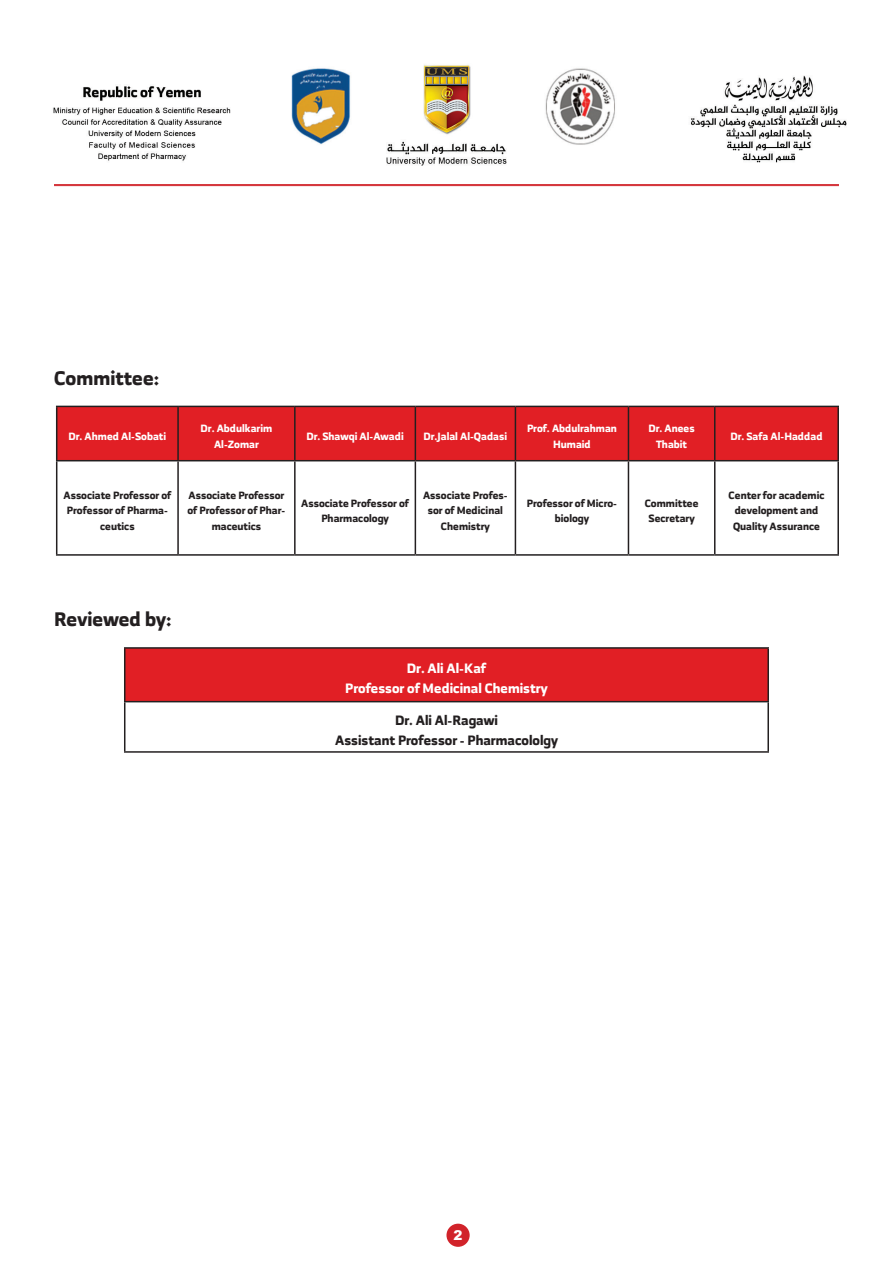
<style>
.page{position:relative;width:893px;height:1263px;background:#fff}
.page>*{position:absolute;margin:0;border:0;box-sizing:border-box;transform-origin:0 0}
.t1{font:700 19.5px "RB";color:#231f20}
.t2{font:700 13.5px/20.2px "RB";color:#231f20;text-align:center}
.t3{font:700 13.5px/20.2px "RB";color:#fff;text-align:center}
.t4{font:900 13.5px "Arial";color:#fff}
.t5{font:700 10.5px/15.8px "RB";color:#231f20;text-align:center}
.t6{font:700 10.5px "RB";color:#fff}
</style>
<div class="page">
<img style="left:53px;top:64px;width:794px;height:102px">
<hr style="left:54px;top:184px;width:785px;height:1px;background:#d1232a">
<hr style="left:54px;top:185px;width:785px;height:1px;background:#d1232a">
<div style="left:446px;top:1224px;width:24px;height:23px;background:#d1232a;border-radius:50%"></div>
<div style="left:57px;top:407px;width:780px;height:53px;background:#e11f25"></div>
<hr style="left:56px;top:406px;width:122px;height:1px;background:#231f20">
<hr style="left:56px;top:407px;width:1px;height:53px;background:#231f20">
<hr style="left:178px;top:406px;width:117px;height:1px;background:#231f20">
<hr style="left:177px;top:407px;width:2px;height:53px;background:#231f20">
<hr style="left:295px;top:406px;width:120px;height:1px;background:#231f20">
<hr style="left:294px;top:407px;width:2px;height:53px;background:#231f20">
<hr style="left:415px;top:406px;width:100px;height:1px;background:#231f20">
<hr style="left:415px;top:407px;width:1px;height:53px;background:#231f20">
<hr style="left:515px;top:406px;width:113px;height:1px;background:#231f20">
<hr style="left:515px;top:407px;width:1px;height:53px;background:#231f20">
<hr style="left:628px;top:406px;width:87px;height:1px;background:#231f20">
<hr style="left:628px;top:407px;width:1px;height:53px;background:#231f20">
<hr style="left:715px;top:406px;width:124px;height:1px;background:#231f20">
<hr style="left:714px;top:407px;width:1px;height:53px;background:#231f20">
<hr style="left:837px;top:407px;width:2px;height:53px;background:#231f20">
<hr style="left:56px;top:460px;width:122px;height:1px;background:#231f20">
<hr style="left:56px;top:461px;width:1px;height:93px;background:#231f20">
<hr style="left:178px;top:460px;width:117px;height:1px;background:#231f20">
<hr style="left:177px;top:461px;width:2px;height:93px;background:#231f20">
<hr style="left:295px;top:460px;width:120px;height:1px;background:#231f20">
<hr style="left:294px;top:461px;width:2px;height:93px;background:#231f20">
<hr style="left:415px;top:460px;width:100px;height:1px;background:#231f20">
<hr style="left:415px;top:461px;width:1px;height:93px;background:#231f20">
<hr style="left:515px;top:460px;width:113px;height:1px;background:#231f20">
<hr style="left:515px;top:461px;width:1px;height:93px;background:#231f20">
<hr style="left:628px;top:460px;width:87px;height:1px;background:#231f20">
<hr style="left:628px;top:461px;width:1px;height:93px;background:#231f20">
<hr style="left:715px;top:460px;width:124px;height:1px;background:#231f20">
<hr style="left:714px;top:461px;width:1px;height:93px;background:#231f20">
<hr style="left:837px;top:461px;width:2px;height:93px;background:#231f20">
<hr style="left:56px;top:554px;width:122px;height:2px;background:#231f20">
<hr style="left:178px;top:554px;width:117px;height:2px;background:#231f20">
<hr style="left:295px;top:554px;width:120px;height:2px;background:#231f20">
<hr style="left:415px;top:554px;width:100px;height:2px;background:#231f20">
<hr style="left:515px;top:554px;width:113px;height:2px;background:#231f20">
<hr style="left:628px;top:554px;width:87px;height:2px;background:#231f20">
<hr style="left:715px;top:554px;width:124px;height:2px;background:#231f20">
<div style="left:125px;top:648px;width:643px;height:54px;background:#e11f25"></div>
<hr style="left:124px;top:647px;width:645px;height:2px;background:#231f20">
<hr style="left:124px;top:649px;width:1px;height:52px;background:#231f20">
<hr style="left:767px;top:649px;width:2px;height:52px;background:#231f20">
<hr style="left:124px;top:701px;width:645px;height:1px;background:#231f20">
<hr style="left:124px;top:702px;width:1px;height:49px;background:#231f20">
<hr style="left:767px;top:702px;width:2px;height:49px;background:#231f20">
<hr style="left:124px;top:751px;width:645px;height:2px;background:#231f20">
<h1 class="t1" style="left:54px;top:366px;width:107px">Committee:</h1>
<p class="t6" style="left:69px;top:430px;width:99px">Dr. Ahmed Al-Sobati</p>
<p class="t6" style="left:201px;top:422px;width:73px">Dr. Abdulkarim</p>
<p class="t6" style="left:527px;top:422px;width:91px">Prof. Abdulrahman</p>
<p class="t6" style="left:306px;top:430px;width:99px">Dr. Shawqi Al-Awadi</p>
<p class="t6" style="left:424px;top:430px;width:85px">Dr.Jalal Al-Qadasi</p>
<p class="t6" style="left:214px;top:438px;width:46px">Al-Zomar</p>
<p class="t6" style="left:553px;top:438px;width:39px">Humaid</p>
<p class="t6" style="left:648px;top:422px;width:48px">Dr. Anees</p>
<p class="t6" style="left:656px;top:438px;width:32px">Thabit</p>
<p class="t6" style="left:730px;top:430px;width:94px">Dr. Safa Al-Haddad</p>
<p class="t5" style="left:63px;top:487px;width:109px">Associate Professor of</p>
<p class="t5" style="left:100px;top:519px;width:36px">ceutics</p>
<p class="t5" style="left:67px;top:503px;width:102px">Professor of Pharma-</p>
<p class="t5" style="left:189px;top:487px;width:97px">Associate Professor</p>
<p class="t5" style="left:212px;top:519px;width:51px">maceutics</p>
<p class="t5" style="left:423px;top:487px;width:86px">Associate Profes-</p>
<p class="t5" style="left:441px;top:519px;width:50px">Chemistry</p>
<p class="t5" style="left:187px;top:503px;width:99px">of Professor of Phar-</p>
<p class="t5" style="left:301px;top:495px;width:109px">Associate Professor of<br>Pharmacology</p>
<p class="t5" style="left:428px;top:503px;width:77px">sor of Medicinal</p>
<p class="t5" style="left:527px;top:495px;width:92px">Professor of Micro-</p>
<p class="t5" style="left:645px;top:495px;width:55px">Committee<br>Secretary</p>
<p class="t5" style="left:728px;top:487px;width:97px">Center for academic development and<br>Quality Assurance</p>
<p class="t5" style="left:555px;top:511px;width:36px">biology</p>
<h1 class="t1" style="left:54px;top:608px;width:119px">Reviewed by:</h1>
<p class="t3" style="left:345px;top:658px;width:204px">Dr. Ali Al-Kaf<br>Professor of Medicinal Chemistry</p>
<p class="t2" style="left:335px;top:710px;width:224px">Dr. Ali Al-Ragawi<br>Assistant Professor - Pharmacololgy</p>
<p class="t4" style="left:454px;top:1225px;width:11px">2</p>
</div>
